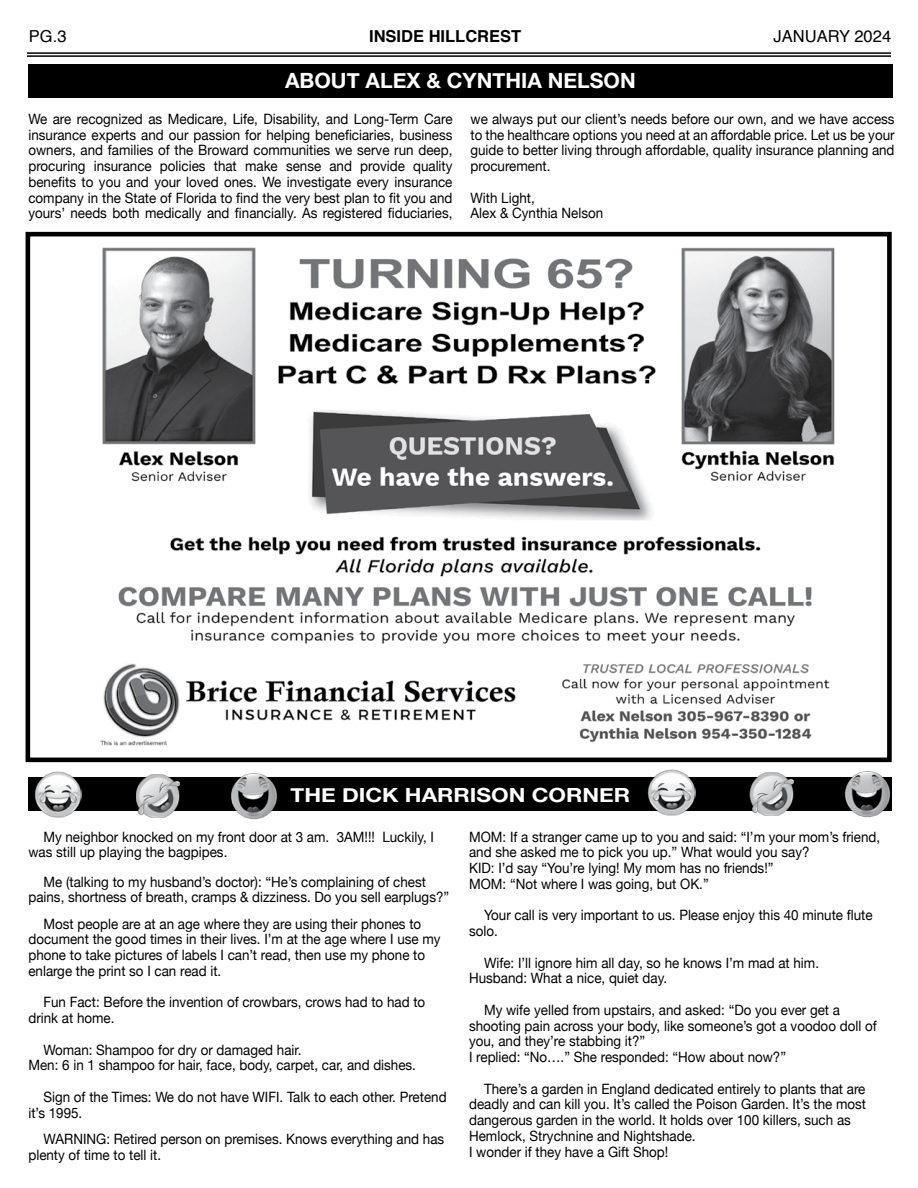
<style>
.page{position:relative;width:918px;height:1188px;background:#fff}
.page>*{position:absolute;margin:0;border:0;box-sizing:border-box;transform-origin:0 0}
.t1{font:700 21px "Helvetica Neue";color:#fff}
.t2{font:700 19.5px "Helvetica Neue";color:#fff;scale:1.16 1}
.t3{font:16.5px "Helvetica";color:#000}
.t4{font:700 16.5px "Helvetica";color:#000}
.t5{font:14.25px/15.8px "Helvetica Neue";color:#000;scale:.94 1}
</style>
<div class="page">
<hr style="left:27px;top:52px;width:864px;height:2px;background:#000">
<hr style="left:27px;top:55px;width:864px;height:2px;background:#000">
<img style="left:100px;top:247px;width:735px;height:499px">
<div style="left:26px;top:232px;width:866px;height:530px;border:5px solid #000"></div>
<div style="left:28px;top:64px;width:864px;height:34px;background:#000"></div>
<div style="left:28px;top:777px;width:864px;height:34px;background:#000"></div>
<img style="left:844px;top:771px;width:47px;height:47px">
<img style="left:648px;top:770px;width:47px;height:45px">
<img style="left:750px;top:773px;width:43px;height:42px">
<img style="left:230px;top:773px;width:48px;height:47px">
<img style="left:34px;top:772px;width:48px;height:45px">
<img style="left:137px;top:775px;width:43px;height:42px">
<p class="t3" style="left:29px;top:24px;width:39px">PG.3</p>
<p class="t4" style="left:369px;top:23px;width:154px">INSIDE HILLCREST</p>
<p class="t3" style="left:774px;top:24px;width:119px">JANUARY 2024</p>
<h1 class="t1" style="left:285px;top:65px;width:352px">ABOUT ALEX &amp; CYNTHIA NELSON</h1>
<p class="t5" style="left:28px;top:112px;width:453px;text-align:justify">We are recognized as Medicare, Life, Disability, and Long-Term Care insurance experts and our passion for helping beneficiaries, business owners, and families of the Broward communities we serve run deep, procuring insurance policies that make sense and provide quality benefits to you and your loved ones. We investigate every insurance company in the State of Florida to find the very best plan to fit you and yours’ needs both medically and financially. As registered fiduciaries,</p>
<p class="t5" style="left:471px;top:112px;width:453px;text-align:justify">we always put our client’s needs before our own, and we have access to the healthcare options you need at an affordable price. Let us be your guide to better living through affordable, quality insurance planning and procurement.</p>
<p class="t5" style="left:471px;top:191px;width:143px">With Light,<br>Alex &amp; Cynthia Nelson</p>
<h2 class="t2" style="left:291px;top:780px;width:294px">THE DICK HARRISON CORNER</h2>
<p class="t5" style="left:28px;top:829px;width:433px;text-indent:15px">My neighbor knocked on my front door at 3 am. 3AM!!! Luckily, I was still up playing the bagpipes.</p>
<p class="t5" style="left:28px;top:874px;width:449px;text-align:center">Me (talking to my husband’s doctor): “He’s complaining of chest pains, shortness of breath, cramps &amp; dizziness. Do you sell earplugs?”</p>
<p class="t5" style="left:28px;top:916px;width:440px;text-indent:15px">Most people are at an age where they are using their phones to document the good times in their lives. I’m at the age where I use my phone to take pictures of labels I can’t read, then use my phone to enlarge the print so I can read it.</p>
<p class="t5" style="left:28px;top:995px;width:424px;text-indent:15px">Fun Fact: Before the invention of crowbars, crows had to had to drink at home.</p>
<p class="t5" style="left:28px;top:1042px;width:414px;text-indent:15px">Woman: Shampoo for dry or damaged hair.<br>Men: 6 in 1 shampoo for hair, face, body, carpet, car, and dishes.</p>
<p class="t5" style="left:28px;top:1090px;width:446px;text-indent:15px">Sign of the Times: We do not have WIFI. Talk to each other. Pretend it’s 1995.</p>
<p class="t5" style="left:28px;top:1132px;width:444px;text-indent:15px">WARNING: Retired person on premises. Knows everything and has plenty of time to tell it.</p>
<p class="t5" style="left:469px;top:829px;width:439px">MOM: If a stranger came up to you and said: “I’m your mom’s friend, and she asked me to pick you up.” What would you say?<br>KID: I’d say “You’re lying! My mom has no friends!”<br>MOM: “Not where I was going, but OK.”</p>
<p class="t5" style="left:469px;top:908px;width:431px;text-indent:15px">Your call is very important to us. Please enjoy this 40 minute flute solo.</p>
<p class="t5" style="left:469px;top:955px;width:374px;text-indent:15px">Wife: I’ll ignore him all day, so he knows I’m mad at him.<br>Husband: What a nice, quiet day.</p>
<p class="t5" style="left:469px;top:1003px;width:435px;text-indent:15px">My wife yelled from upstairs, and asked: “Do you ever get a shooting pain across your body, like someone’s got a voodoo doll of you, and they’re stabbing it?”<br>I replied: “No….” She responded: “How about now?”</p>
<p class="t5" style="left:469px;top:1081px;width:424px;text-indent:15px">There’s a garden in England dedicated entirely to plants that are deadly and can kill you. It’s called the Poison Garden. It’s the most dangerous garden in the world. It holds over 100 killers, such as Hemlock, Strychnine and Nightshade.<br>I wonder if they have a Gift Shop!</p>
</div>
